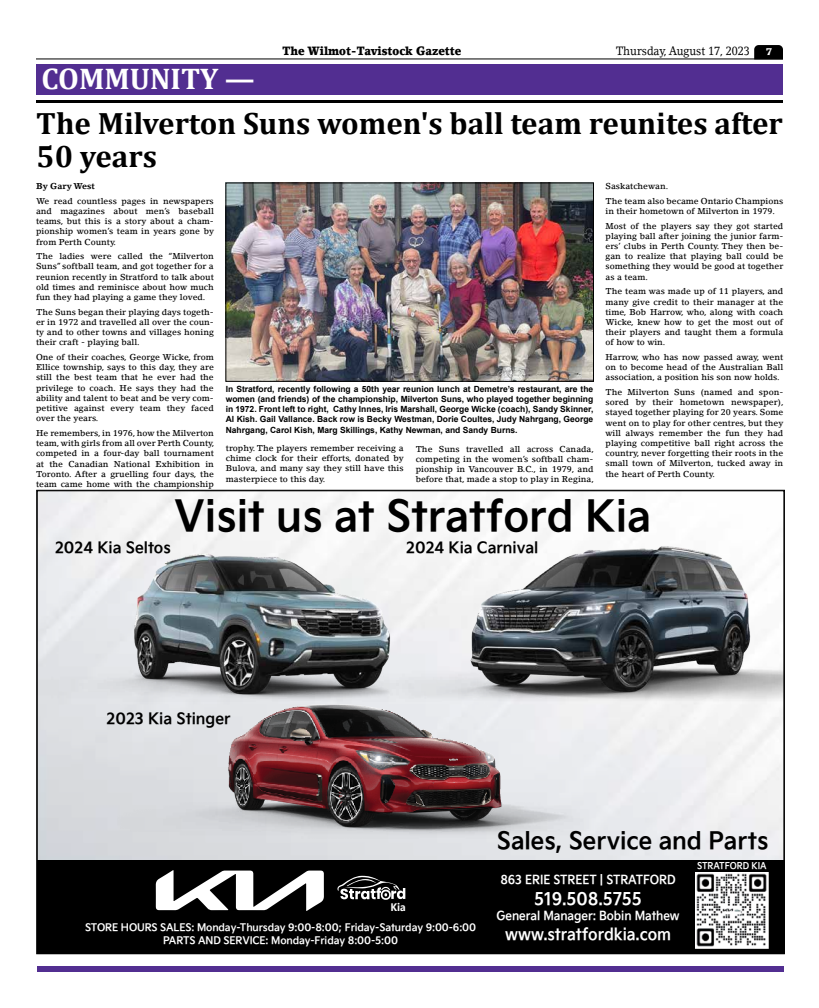
<style>
.page{position:relative;width:819px;height:1008px;background:#fff}
.page>*{position:absolute;margin:0;border:0;box-sizing:border-box;transform-origin:0 0}
.t1{font:42.6px "Kia Signature OTF Bold";color:#000}
.t2{font:700 31px/33px "Cambria";color:#000}
.t3{font:700 30px "Cambria";color:#fff}
.t4{font:23.9px "Kia Signature OTF Bold";color:#000}
.t5{font:17.7px "Kia Signature OTF Bold";letter-spacing:-.005em;color:#fff;scale:.91 1}
.t6{font:16.6px "Kia Signature OTF Bold";letter-spacing:-.005em;color:#fff;scale:.91 1}
.t7{font:15.6px "Kia Signature OTF Bold";color:#000}
.t8{font:12.5px "Kia Signature OTF Bold";letter-spacing:-.005em;color:#fff;scale:.91 1}
.t9{font:900 12px "Lino Letter Std";color:#000;scale:.9 1}
.t10{font:12px "Lino Letter Std";color:#000;scale:.9 1}
.t11{font:10.4px/12.5px "Kia Signature OTF Bold";letter-spacing:-.01em;color:#fff;text-align:center;scale:.96 1}
.t12{font:10.3px "Microsoft Ya Hei";color:#fff}
.t13{font:900 10px "Lino Letter Std";color:#fff}
.t14{font:9.3px "Kia Signature OTF Bold";letter-spacing:-.005em;color:#fff;scale:.91 1}
.t15{font:500 8.5px/10.2px "Lino Letter Std";color:#000;text-align:justify}
.t16{font:700 8.5px/10.2px "Arial";color:#000;text-align:justify}
.t17{font:700 8.5px "Lino Letter Std";color:#000}
</style>
<div class="page">
<hr style="left:36px;top:58px;width:747px;height:1px;background:#000">
<svg style="left:754px;top:45px;width:29px;height:14px"></svg>
<div style="left:37px;top:966px;width:747px;height:6px;background:#522e91"></div>
<div style="left:36px;top:64px;width:747px;height:31px;background:#522e91"></div>
<hr style="left:36px;top:100px;width:747px;height:3px;background:#000">
<img style="left:39px;top:493px;width:338px;height:228px">
<img style="left:377px;top:492px;width:406px;height:226px">
<div style="left:37px;top:860px;width:747px;height:94px;background:#000"></div>
<img style="left:695px;top:872px;width:74px;height:76px">
<svg style="left:156px;top:882px;width:168px;height:29px"></svg>
<svg style="left:337px;top:882px;width:68px;height:18px"></svg>
<img style="left:88px;top:642px;width:524px;height:240px">
<img style="left:228px;top:185px;width:364px;height:195px">
<div style="left:226px;top:183px;width:368px;height:199px;border:1px solid #000"></div>
<h3 class="t3" style="left:42px;top:58px;width:215px">COMMUNITY —</h3>
<h3 class="t9" style="left:282px;top:43px;width:201px">The Wilmot-Tavistock Gazette</h3>
<h3 class="t10" style="left:616px;top:43px;width:150px">Thursday, August 17, 2023</h3>
<p class="t13" style="left:766px;top:46px;width:8px">7</p>
<h2 class="t2" style="left:36px;top:106px;width:748px">The Milverton Suns women's ball team reunites after<br>50 years</h2>
<p class="t17" style="left:36px;top:181px;width:60px">By Gary West</p>
<p class="t15" style="left:36px;top:196px;width:179px">We read countless pages in newspapers and magazines about men’s baseball teams, but this is a story about a cham&shy;pionship women’s team in years gone by from Perth County.</p>
<p class="t15" style="left:36px;top:251px;width:179px">The ladies were called the “Milverton Suns” softball team, and got together for a reunion recently in Stratford to talk about old times and reminisce about how much fun they had playing a game they loved.</p>
<p class="t15" style="left:36px;top:307px;width:179px">The Suns began their playing days togeth&shy;er in 1972 and travelled all over the coun&shy;ty and to other towns and villages honing their craft - playing ball.</p>
<p class="t15" style="left:36px;top:352px;width:179px">One of their coaches, George Wicke, from Ellice township, says to this day, they are still the best team that he ever had the privilege to coach. He says they had the ability and talent to beat and be very com&shy;petitive against every team they faced over the years.</p>
<p class="t15" style="left:36px;top:428px;width:180px">He remembers, in 1976, how the Milverton team, with girls from all over Perth County, competed in a four-day ball tournament at the Canadian National Exhibition in Toronto. After a gruelling four days, the team came home with the championship</p>
<p class="t16" style="left:226px;top:384px;width:369px">In Stratford, recently following a 50th year reunion lunch at Demetre’s restaurant, are the women (and friends) of the championship, Milverton Suns, who played together beginning in 1972. Front left to right, Cathy Innes, Iris Marshall, George Wicke (coach), Sandy Skinner, Al Kish. Gail Vallance. Back row is Becky Westman, Dorie Coultes, Judy Nahrgang, George Nahrgang, Carol Kish, Marg Skillings, Kathy Newman, and Sandy Burns.</p>
<p class="t15" style="left:226px;top:443px;width:179px">trophy. The players remember receiving a chime clock for their efforts, donated by Bulova, and many say they still have this masterpiece to this day.</p>
<p class="t15" style="left:416px;top:444px;width:180px">The Suns travelled all across Canada, competing in the women’s softball cham&shy;pionship in Vancouver B.C., in 1979, and before that, made a stop to play in Regina,</p>
<p class="t15" style="left:606px;top:179px;width:179px;line-height:14.7px">Saskatchewan.<br>The team also became Ontario Champions</p>
<p class="t15" style="left:606px;top:204px;width:179px;line-height:14.7px">in their hometown of Milverton in 1979.<br>Most of the players say they got started</p>
<p class="t15" style="left:606px;top:231px;width:179px">playing ball after joining the junior farm&shy;ers’ clubs in Perth County. They then be&shy;gan to realize that playing ball could be something they would be good at together as a team.</p>
<p class="t15" style="left:606px;top:286px;width:179px">The team was made up of 11 players, and many give credit to their manager at the time, Bob Harrow, who, along with coach Wicke, knew how to get the most out of their players and taught them a formula of how to win.</p>
<p class="t15" style="left:606px;top:352px;width:179px">Harrow, who has now passed away, went on to become head of the Australian Ball association, a position his son now holds.</p>
<p class="t15" style="left:606px;top:387px;width:180px">The Milverton Suns (named and spon&shy;sored by their hometown newspaper), stayed together playing for 20 years. Some went on to play for other centres, but they will always remember the fun they had playing competitive ball right across the country, never forgetting their roots in the small town of Milverton, tucked away in the heart of Perth County.</p>
<h1 class="t1" style="left:174px;top:484px;width:479px">Visit us at Stratford Kia</h1>
<h3 class="t7" style="left:55px;top:535px;width:117px">2024 Kia Seltos</h3>
<h3 class="t7" style="left:406px;top:535px;width:134px">2024 Kia Carnival</h3>
<h3 class="t7" style="left:107px;top:707px;width:125px">2023 Kia Stinger</h3>
<p class="t12" style="left:390px;top:900px;width:17px">Kia</p>
<p class="t11" style="left:85px;top:921px;width:409px">STORE HOURS SALES: Monday-Thursday 9:00-8:00; Friday-Saturday 9:00-6:00<br>PARTS AND SERVICE: Monday-Friday 8:00-5:00</p>
<h3 class="t4" style="left:497px;top:823px;width:273px">Sales, Service and Parts</h3>
<h3 class="t8" style="left:500px;top:870px;width:194px">863 ERIE STREET | STRATFORD</h3>
<h3 class="t5" style="left:534px;top:885px;width:120px">519.508.5755</h3>
<h3 class="t8" style="left:497px;top:906px;width:203px">General Manager: Bobin Mathew</h3>
<h3 class="t6" style="left:505px;top:921px;width:184px">www.stratfordkia.com</h3>
<p class="t14" style="left:697px;top:859px;width:78px">STRATFORD KIA</p>
</div>
